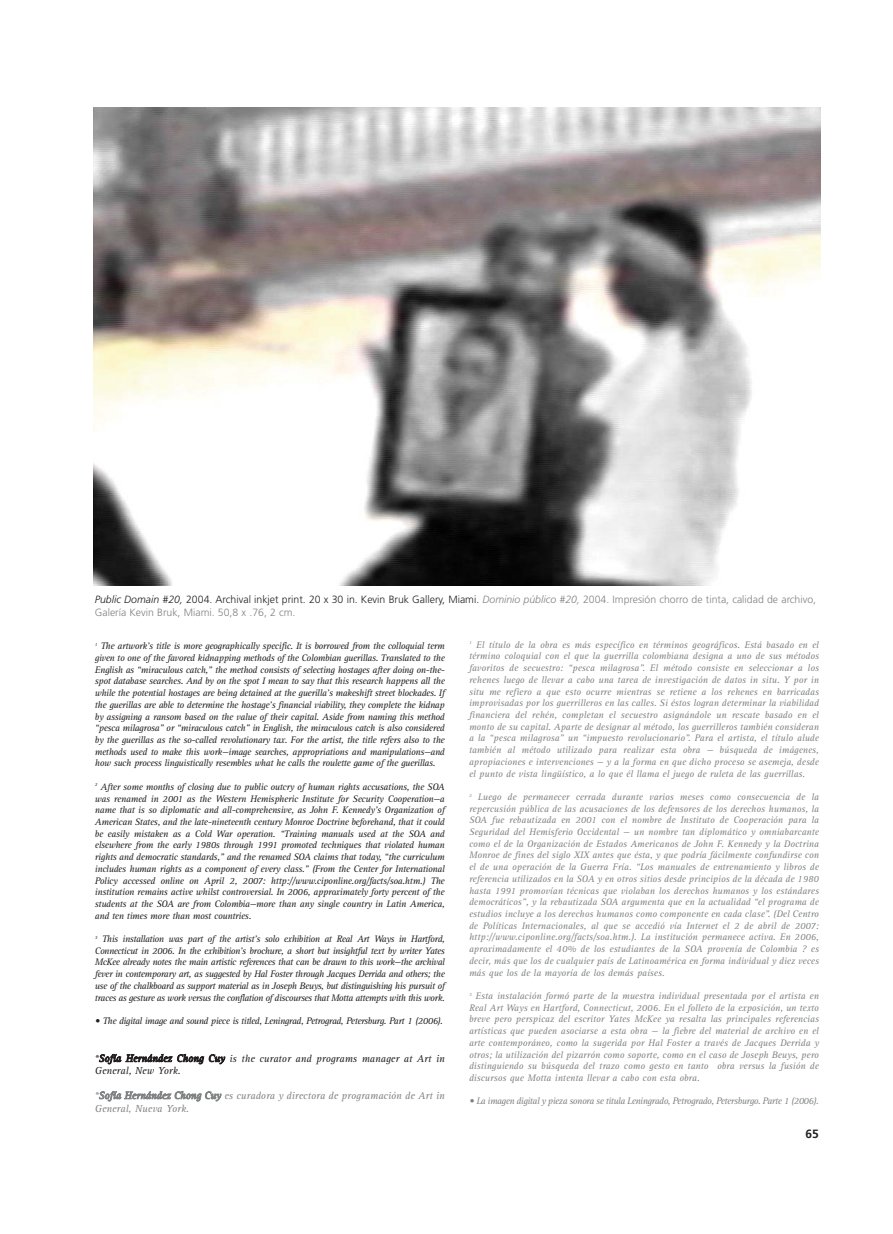
<style>
.page{position:relative;width:893px;height:1234px;background:#fff}
.page>*{position:absolute;margin:0;border:0;box-sizing:border-box;transform-origin:0 0}
.t1{font:700 12px "Frutiger";color:#231f20}
.t2{font:300 10.5px/12.6px "Frutiger";color:#808284}
.t3{font:italic 10.5px/12.6px "Rotis Serif";color:#808284}
.t4{font:italic 10.5px/12.6px "Rotis Serif";color:#231f20}
.t5{font:italic 9.75px/11.7px "Rotis Serif";color:#808284;text-align:justify}
.t6{font:italic 9.75px/11.7px "Rotis Serif";letter-spacing:-.045em;color:#231f20;text-align:justify}
.t7{font:italic 9.75px "Rotis Serif";letter-spacing:-.045em;color:#808284}
.s1{font-style:italic;color:#231f20}
.s2{color:#231f20}
.s3{font-style:italic}
</style>
<div class="page">
<img style="left:93px;top:107px;width:727px;height:478px">
<p class="t2" style="left:95px;top:594px;width:723px"><span class="s1">Public Domain #20,</span> <span class="s2">2004. Archival inkjet print. 20 x 30 in. Kevin Bruk Gallery, Miami.</span> <span class="s3">Dominio público #20,</span> 2004. Impresión chorro de tinta, calidad de archivo,<br>Galería Kevin Bruk, Miami. 50,8 x .76, 2 cm.</p>
<p class="t6" style="left:95px;top:641px;width:351px"><sup>1</sup> The artwork’s title is more geographically specific. It is borrowed from the colloquial term given to one of the favored kidnapping methods of the Colombian guerillas. Translated to the English as “miraculous catch,” the method consists of selecting hostages after doing on-the&shy;spot database searches. And by on the spot I mean to say that this research happens all the while the potential hostages are being detained at the guerilla’s makeshift street blockades. If the guerillas are able to determine the hostage’s financial viability, they complete the kidnap by assigning a ransom based on the value of their capital. Aside from naming this method “pesca milagrosa” or “miraculous catch” in English, the miraculous catch is also considered by the guerillas as the so-called revolutionary tax. For the artist, the title refers also to the methods used to make this work—image searches, appropriations and manipulations—and how such process linguistically resembles what he calls the roulette game of the guerillas.</p>
<p class="t6" style="left:95px;top:781px;width:351px"><sup>2</sup> After some months of closing due to public outcry of human rights accusations, the SOA was renamed in 2001 as the Western Hemispheric Institute for Security Cooperation—a name that is so diplomatic and all-comprehensive, as John F. Kennedy’s Organization of American States, and the late-nineteenth century Monroe Doctrine beforehand, that it could be easily mistaken as a Cold War operation. “Training manuals used at the SOA and elsewhere from the early 1980s through 1991 promoted techniques that violated human rights and democratic standards,” and the renamed SOA claims that today, “the curriculum includes human rights as a component of every class.” (From the Center for International Policy accessed online on April 2, 2007: http://www.ciponline.org/facts/soa.htm.) The institution remains active whilst controversial. In 2006, approximately forty percent of the students at the SOA are from Colombia—more than any single country in Latin America, and ten times more than most countries.</p>
<p class="t6" style="left:95px;top:933px;width:351px"><sup>3</sup> This installation was part of the artist’s solo exhibition at Real Art Ways in Hartford, Connecticut in 2006. In the exhibition’s brochure, a short but insightful text by writer Yates McKee already notes the main artistic references that can be drawn to this work—the archival fever in contemporary art, as suggested by Hal Foster through Jacques Derrida and others; the use of the chalkboard as support material as in Joseph Beuys, but distinguishing his pursuit of traces as gesture as work versus the conflation of discourses that Motta attempts with this work.</p>
<p class="t6" style="left:95px;top:1015px;width:350px">• The digital image and sound piece is titled, Leningrad, Petrograd, Petersburg. Part 1 (2006).</p>
<p class="t4" style="left:95px;top:1052px;width:351px">*Sofía Hernández Chong Cuy is the curator and programs manager at Art in<br>General, New York.</p>
<p class="t3" style="left:95px;top:1089px;width:351px">*Sofía Hernández Chong Cuy es curadora y directora de programación de Art in<br>General, Nueva York.</p>
<p class="t5" style="left:469px;top:639px;width:351px"><sup>1</sup> El título de la obra es más específico en términos geográficos. Está basado en el término coloquial con el que la guerrilla colombiana designa a uno de sus métodos favoritos de secuestro: “pesca milagrosa”. El método consiste en seleccionar a los rehenes luego de llevar a cabo una tarea de investigación de datos in situ. Y por in situ me refiero a que esto ocurre mientras se retiene a los rehenes en barricadas improvisadas por los guerrilleros en las calles. Si éstos logran determinar la viabilidad financiera del rehén, completan el secuestro asignándole un rescate basado en el monto de su capital. Aparte de designar al método, los guerrilleros también consideran a la “pesca milagrosa” un “impuesto revolucionario”. Para el artista, el título alude también al método utilizado para realizar esta obra — búsqueda de imágenes, apropiaciones e intervenciones — y a la forma en que dicho proceso se asemeja, desde el punto de vista lingüístico, a lo que él llama el juego de ruleta de las guerrillas.</p>
<p class="t5" style="left:469px;top:791px;width:351px"><sup>2</sup> Luego de permanecer cerrada durante varios meses como consecuencia de la repercusión pública de las acusaciones de los defensores de los derechos humanos, la SOA fue rebautizada en 2001 con el nombre de Instituto de Cooperación para la Seguridad del Hemisferio Occidental — un nombre tan diplomático y omniabarcante como el de la Organización de Estados Americanos de John F. Kennedy y la Doctrina Monroe de fines del siglo XIX antes que ésta, y que podría fácilmente confundirse con el de una operación de la Guerra Fría. “Los manuales de entrenamiento y libros de referencia utilizados en la SOA y en otros sitios desde principios de la década de 1980 hasta 1991 promovían técnicas que violaban los derechos humanos y los estándares democráticos”, y la rebautizada SOA argumenta que en la actualidad “el programa de estudios incluye a los derechos humanos como componente en cada clase”. (Del Centro de Políticas Internacionales, al que se accedió vía Internet el 2 de abril de 2007: http://www.ciponline.org/facts/soa.htm.). La institución permanece activa. En 2006, aproximadamente el 40% de los estudiantes de la SOA provenía de Colombia ? es decir, más que los de cualquier país de Latinoamérica en forma individual y diez veces más que los de la mayoría de los demás países.</p>
<p class="t5" style="left:469px;top:990px;width:351px"><sup>3</sup> Esta instalación formó parte de la muestra individual presentada por el artista en Real Art Ways en Hartford, Connecticut, 2006. En el folleto de la exposición, un texto breve pero perspicaz del escritor Yates McKee ya resalta las principales referencias artísticas que pueden asociarse a esta obra — la fiebre del material de archivo en el arte contemporáneo, como la sugerida por Hal Foster a través de Jacques Derrida y otros; la utilización del pizarrón como soporte, como en el caso de Joseph Beuys, pero distinguiendo su búsqueda del trazo como gesto en tanto obra versus la fusión de discursos que Motta intenta llevar a cabo con esta obra.</p>
<p class="t7" style="left:469px;top:1097px;width:351px">• La imagen digital y pieza sonora se titula Leningrado, Petrogrado, Petersburgo. Parte 1 (2006).</p>
<p class="t1" style="left:806px;top:1128px;width:15px">65</p>
</div>
